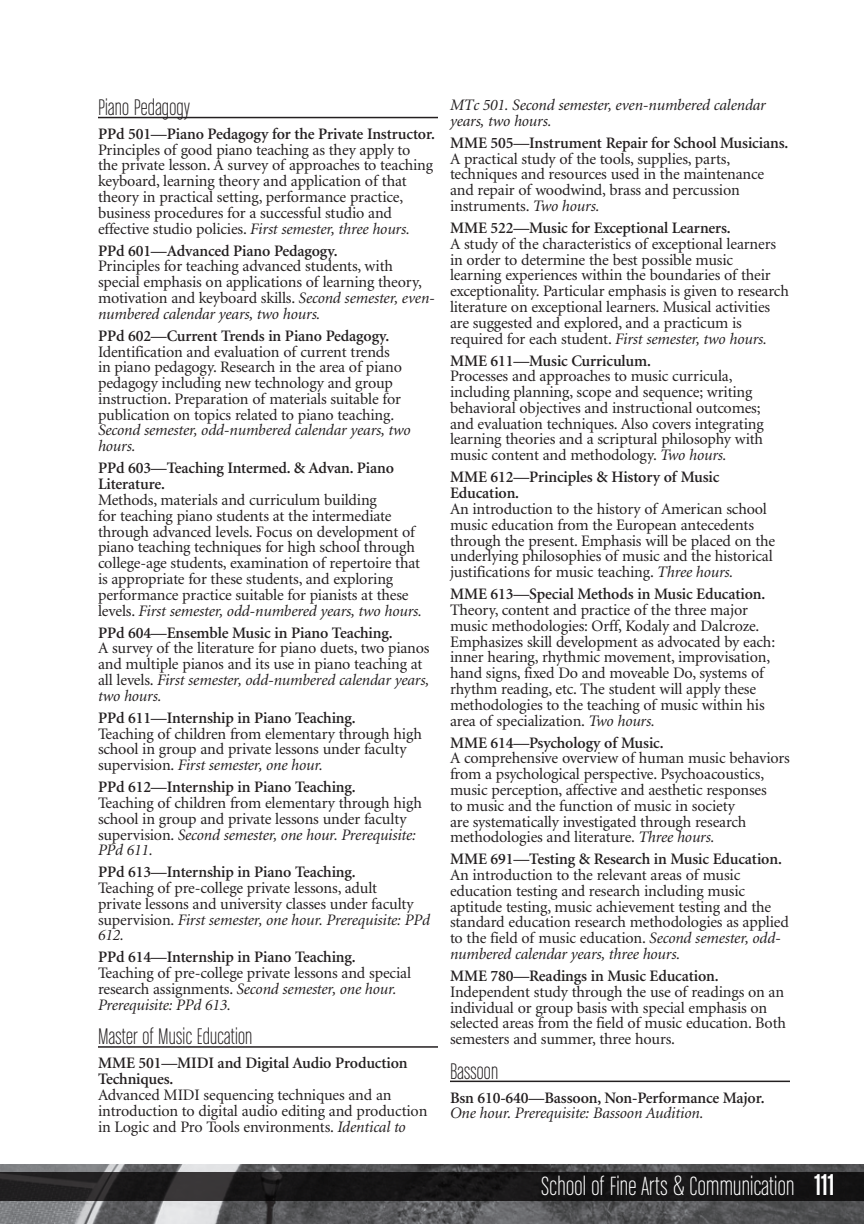
<style>
.page{position:relative;width:864px;height:1224px;background:#fff}
.page>*{position:absolute;margin:0;border:0;box-sizing:border-box;transform-origin:0 0}
.t1{font:32px "Chalet Comprime Cologne Sixty";color:#fff}
.table_text_label{font:28px "Chalet Comprime Milan Sixty";letter-spacing:.01em;color:#fff}
.ccDepartment{font:24px "Chalet Comprime Milan Sixty";letter-spacing:.01em;color:#231f20}
.ccText{font:16px/15.8px "Minion";letter-spacing:-.01em;color:#231f20}
.ccTitle{font:600 16px/16px "Minion";letter-spacing:-.01em;color:#231f20}
.ccTitle_b4_header{font:600 16px/16px "Minion";letter-spacing:-.01em;color:#231f20}
.ccText-2{font:italic 16px/15.8px "Minion";letter-spacing:-.01em;color:#231f20}
.s1{font-style:italic}
</style>
<div class="page">
<img style="left:0;top:1164px;width:864px;height:60px">
<svg style="left:0;top:1172px;width:864px;height:29px;background:#1a1919"></svg>
<hr style="left:98px;top:117px;width:340px;height:1px;background:#231f20">
<hr style="left:98px;top:1046px;width:340px;height:2px;background:#231f20">
<hr style="left:450px;top:1081px;width:340px;height:1px;background:#231f20">
<p class="ccDepartment" style="left:98px;top:94px;width:93px">Piano Pedagogy</p>
<p class="ccTitle_b4_header" style="left:98px;top:126px;width:338px">PPd 501—Piano Pedagogy for the Private Instructor.</p>
<p class="ccText" style="left:98px;top:142px;width:337px">Principles of good piano teaching as they apply to the private lesson. A survey of approaches to teaching keyboard, learning theory and application of that theory in practical setting, performance practice, business procedures for a successful studio and effective studio policies. <span class="s1">First semester, three hours.</span></p>
<p class="ccTitle" style="left:98px;top:243px;width:241px">PPd 601—Advanced Piano Pedagogy.</p>
<p class="ccText" style="left:98px;top:259px;width:339px">Principles for teaching advanced students, with special emphasis on applications of learning theory, motivation and keyboard skills. <span class="s1">Second semester, even&shy;numbered calendar years, two hours.</span></p>
<p class="ccTitle" style="left:98px;top:328px;width:293px">PPd 602—Current Trends in Piano Pedagogy.</p>
<p class="ccText" style="left:98px;top:344px;width:314px">Identification and evaluation of current trends<br>in piano pedagogy. Research in the area of piano pedagogy including new technology and group instruction. Preparation of materials suitable for publication on topics related to piano teaching.<br><span class="s1">Second semester, odd-numbered calendar years, two hours.</span></p>
<p class="ccTitle" style="left:98px;top:461px;width:298px">PPd 603—Teaching Intermed. &amp; Advan. Piano<br>Literature.</p>
<p class="ccText" style="left:98px;top:493px;width:326px">Methods, materials and curriculum building<br>for teaching piano students at the intermediate through advanced levels. Focus on development of piano teaching techniques for high school through college-age students, examination of repertoire that is appropriate for these students, and exploring performance practice suitable for pianists at these levels. <span class="s1">First semester, odd-numbered years, two hours.</span></p>
<p class="ccTitle" style="left:98px;top:625px;width:296px">PPd 604—Ensemble Music in Piano Teaching.</p>
<p class="ccText" style="left:98px;top:641px;width:333px">A survey of the literature for piano duets, two pianos and multiple pianos and its use in piano teaching at all levels. <span class="s1">First semester, odd-numbered calendar years, two hours.</span></p>
<p class="ccTitle" style="left:98px;top:710px;width:259px">PPd 611—Internship in Piano Teaching.</p>
<p class="ccText" style="left:98px;top:726px;width:325px">Teaching of children from elementary through high school in group and private lessons under faculty supervision. <span class="s1">First semester, one hour.</span></p>
<p class="ccTitle" style="left:98px;top:780px;width:259px">PPd 612—Internship in Piano Teaching.</p>
<p class="ccText" style="left:98px;top:796px;width:325px">Teaching of children from elementary through high school in group and private lessons under faculty supervision. <span class="s1">Second semester, one hour. Prerequisite:<br>PPd 611.</span></p>
<p class="ccTitle" style="left:98px;top:865px;width:259px">PPd 613—Internship in Piano Teaching.</p>
<p class="ccText" style="left:98px;top:881px;width:334px">Teaching of pre-college private lessons, adult<br>private lessons and university classes under faculty supervision. <span class="s1">First semester, one hour. Prerequisite: PPd 612.</span></p>
<p class="ccTitle" style="left:98px;top:950px;width:259px">PPd 614—Internship in Piano Teaching.</p>
<p class="ccText" style="left:98px;top:966px;width:315px">Teaching of pre-college private lessons and special research assignments. <span class="s1">Second semester, one hour.<br>Prerequisite: PPd 613.</span></p>
<p class="ccDepartment" style="left:98px;top:1024px;width:156px">Master of Music Education</p>
<p class="ccTitle_b4_header" style="left:98px;top:1056px;width:311px">MME 501—MIDI and Digital Audio Production<br>Techniques.</p>
<p class="ccText" style="left:98px;top:1088px;width:331px">Advanced MIDI sequencing techniques and an introduction to digital audio editing and production in Logic and Pro Tools environments. <span class="s1">Identical to</span></p>
<p class="ccText-2" style="left:450px;top:98px;width:317px">MTc 501. Second semester, even-numbered calendar years, two hours.</p>
<p class="ccTitle" style="left:450px;top:135px;width:340px">MME 505—Instrument Repair for School Musicians.</p>
<p class="ccText" style="left:450px;top:151px;width:316px">A practical study of the tools, supplies, parts, techniques and resources used in the maintenance and repair of woodwind, brass and percussion instruments. <span class="s1">Two hours.</span></p>
<p class="ccTitle" style="left:450px;top:220px;width:282px">MME 522—Music for Exceptional Learners.</p>
<p class="ccText" style="left:450px;top:236px;width:340px">A study of the characteristics of exceptional learners in order to determine the best possible music<br>learning experiences within the boundaries of their exceptionality. Particular emphasis is given to research literature on exceptional learners. Musical activities are suggested and explored, and a practicum is required for each student. <span class="s1">First semester, two hours.</span></p>
<p class="ccTitle" style="left:450px;top:353px;width:203px">MME 611—Music Curriculum.</p>
<p class="ccText" style="left:450px;top:369px;width:315px">Processes and approaches to music curricula, including planning, scope and sequence; writing behavioral objectives and instructional outcomes; and evaluation techniques. Also covers integrating learning theories and a scriptural philosophy with music content and methodology. <span class="s1">Two hours.</span></p>
<p class="ccTitle" style="left:450px;top:470px;width:271px">MME 612—Principles &amp; History of Music<br>Education.</p>
<p class="ccText" style="left:450px;top:502px;width:327px">An introduction to the history of American school music education from the European antecedents through the present. Emphasis will be placed on the underlying philosophies of music and the historical justifications for music teaching. <span class="s1">Three hours.</span></p>
<p class="ccTitle" style="left:450px;top:587px;width:317px">MME 613—Special Methods in Music Education.</p>
<p class="ccText" style="left:450px;top:603px;width:327px">Theory, content and practice of the three major music methodologies: Orff, Kodaly and Dalcroze.<br>Emphasizes skill development as advocated by each: inner hearing, rhythmic movement, improvisation, hand signs, fixed Do and moveable Do, systems of rhythm reading, etc. The student will apply these methodologies to the teaching of music within his area of specialization. <span class="s1">Two hours.</span></p>
<p class="ccTitle" style="left:450px;top:735px;width:215px">MME 614—Psychology of Music.</p>
<p class="ccText" style="left:450px;top:751px;width:341px">A comprehensive overview of human music behaviors from a psychological perspective. Psychoacoustics, music perception, affective and aesthetic responses<br>to music and the function of music in society<br>are systematically investigated through research methodologies and literature. <span class="s1">Three hours.</span></p>
<p class="ccTitle" style="left:450px;top:852px;width:333px">MME 691—Testing &amp; Research in Music Education.</p>
<p class="ccText" style="left:450px;top:868px;width:340px">An introduction to the relevant areas of music education testing and research including music aptitude testing, music achievement testing and the standard education research methodologies as applied to the field of music education. <span class="s1">Second semester, odd&shy;numbered calendar years, three hours.</span></p>
<p class="ccTitle" style="left:450px;top:968px;width:270px">MME 780—Readings in Music Education.</p>
<p class="ccText" style="left:450px;top:984px;width:338px">Independent study through the use of readings on an individual or group basis with special emphasis on selected areas from the field of music education. Both semesters and summer, three hours.</p>
<p class="ccDepartment" style="left:450px;top:1058px;width:50px">Bassoon</p>
<p class="ccTitle_b4_header" style="left:450px;top:1090px;width:316px">Bsn 610-640—Bassoon, Non-Performance Major.</p>
<p class="ccText-2" style="left:450px;top:1106px;width:255px">One hour. Prerequisite: Bassoon Audition.</p>
<p class="table_text_label" style="left:541px;top:1171px;width:255px">School of Fine Arts &amp; Communication</p>
<p class="t1" style="left:814px;top:1167px;width:22px">111</p>
</div>
